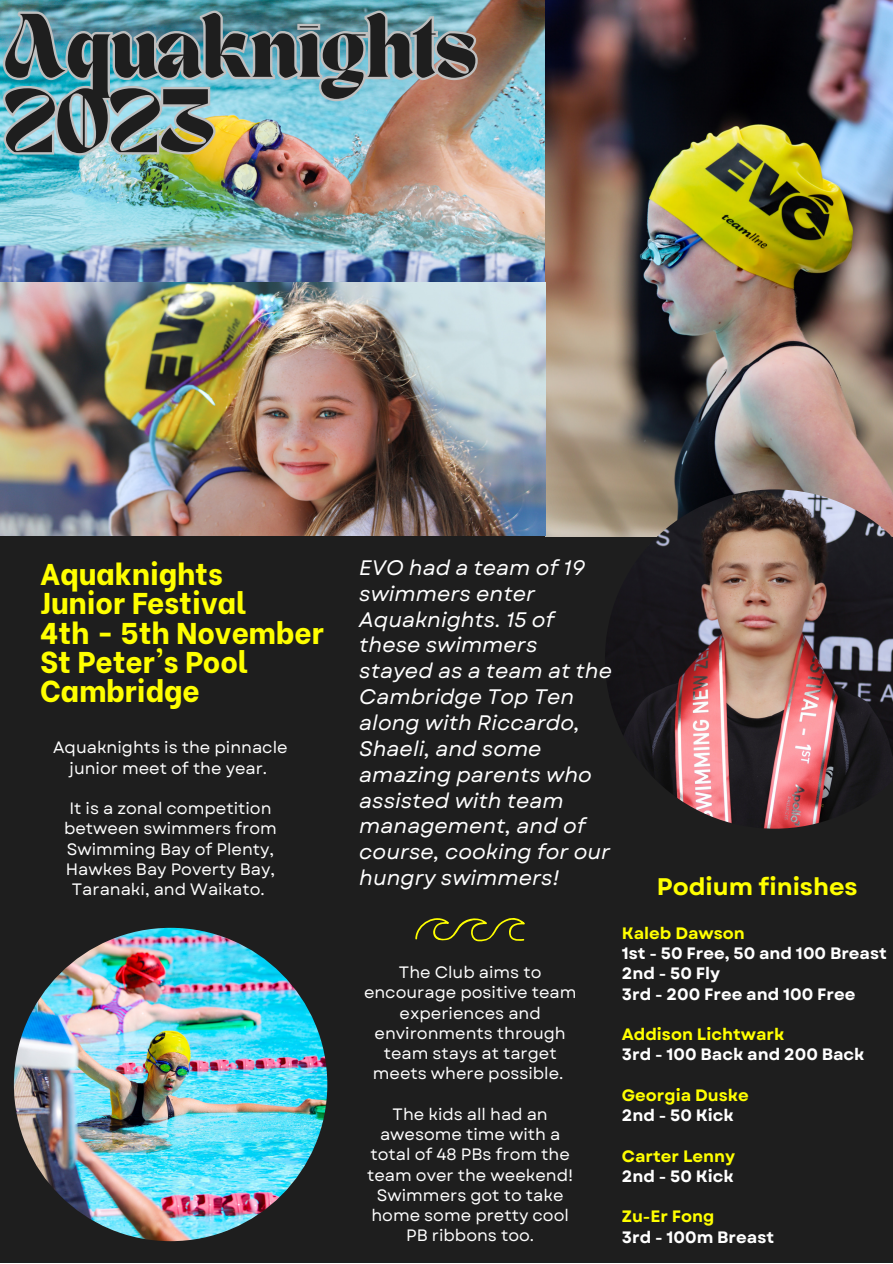
<style>
.page{position:relative;width:893px;height:1264px;background:#fff}
.page>*{position:absolute;margin:0;border:0;box-sizing:border-box;transform-origin:0 0}
.t1{font:700 63px "TANNEWYORK";color:#1e1e1e}
.t2{font:800 30px/29.2px "Be Vietnam";color:#ff0}
.t3{font:700 24px "Garet";color:#ff0}
.t4{font:italic 21px/25.8px "Garet";color:#fff}
.t5{font:16.5px/20.2px "Garet";color:#fff;text-align:center}
.t6{font:700 16.5px "Garet";color:#fff}
.t7{font:700 16.5px "Garet";color:#ff0}
</style>
<div class="page">
<div style="left:0;top:0;width:892px;height:1262px;background:#1e1e1e"></div>
<img style="left:0;top:0;width:545px;height:283px">
<img style="left:545px;top:0;width:347px;height:536px">
<svg style="left:415px;top:918px;width:110px;height:23px"></svg>
<img style="left:605px;top:489px;width:287px;height:339px">
<img style="left:14px;top:927px;width:313px;height:314px;border-radius:50%">
<img style="left:0;top:283px;width:545px;height:253px">
<img style="left:0;top:7px;width:481px;height:101px">
<img style="left:0;top:83px;width:230px;height:75px">
<p class="t1" style="left:5px;top:13px;width:473px">Aquaknights</p>
<p class="t1" style="left:5px;top:88px;width:211px">2023</p>
<p class="t2" style="left:40px;top:556px;width:184px">Aquaknights</p>
<p class="t2" style="left:40px;top:585px;width:208px">Junior Festival</p>
<p class="t2" style="left:40px;top:615px;width:285px">4th - 5th November<br>St Peter's Pool</p>
<p class="t2" style="left:40px;top:673px;width:161px">Cambridge</p>
<p class="t5" style="left:53px;top:737px;width:236px">Aquaknights is the pinnacle junior meet of the year.</p>
<p class="t5" style="left:64px;top:798px;width:214px">It is a zonal competition between swimmers from<br>Swimming Bay of Plenty,<br>Hawkes Bay Poverty Bay,<br>Taranaki, and Waikato.</p>
<p class="t4" style="left:359px;top:554px;width:254px">EVO had a team of 19 swimmers enter<br>Aquaknights. 15 of these swimmers stayed as a team at the<br>Cambridge Top Ten along with Riccardo,<br>Shaeli, and some amazing parents who assisted with team management, and of course, cooking for our hungry swimmers!</p>
<p class="t5" style="left:364px;top:962px;width:214px">The Club aims to encourage positive team experiences and environments through team stays at target meets where possible.</p>
<p class="t5" style="left:367px;top:1104px;width:208px">The kids all had an awesome time with a total of 48 PBs from the team over the weekend!<br>Swimmers got to take home some pretty cool<br>PB ribbons too.</p>
<p class="t3" style="left:656px;top:869px;width:202px">Podium finishes</p>
<p class="t7" style="left:621px;top:921px;width:124px">Kaleb Dawson</p>
<p class="t6" style="left:621px;top:941px;width:266px">1st - 50 Free, 50 and 100 Breast</p>
<p class="t6" style="left:621px;top:961px;width:100px">2nd - 50 Fly</p>
<p class="t6" style="left:621px;top:982px;width:235px">3rd - 200 Free and 100 Free</p>
<p class="t7" style="left:621px;top:1022px;width:164px">Addison Lichtwark</p>
<p class="t6" style="left:621px;top:1042px;width:244px">3rd - 100 Back and 200 Back</p>
<p class="t7" style="left:621px;top:1083px;width:129px">Georgia Duske</p>
<p class="t6" style="left:621px;top:1103px;width:114px">2nd - 50 Kick</p>
<p class="t7" style="left:621px;top:1143px;width:115px">Carter Lenny</p>
<p class="t6" style="left:621px;top:1164px;width:114px">2nd - 50 Kick</p>
<p class="t7" style="left:621px;top:1204px;width:94px">Zu-Er Fong</p>
<p class="t6" style="left:621px;top:1224px;width:154px">3rd - 100m Breast</p>
</div>
